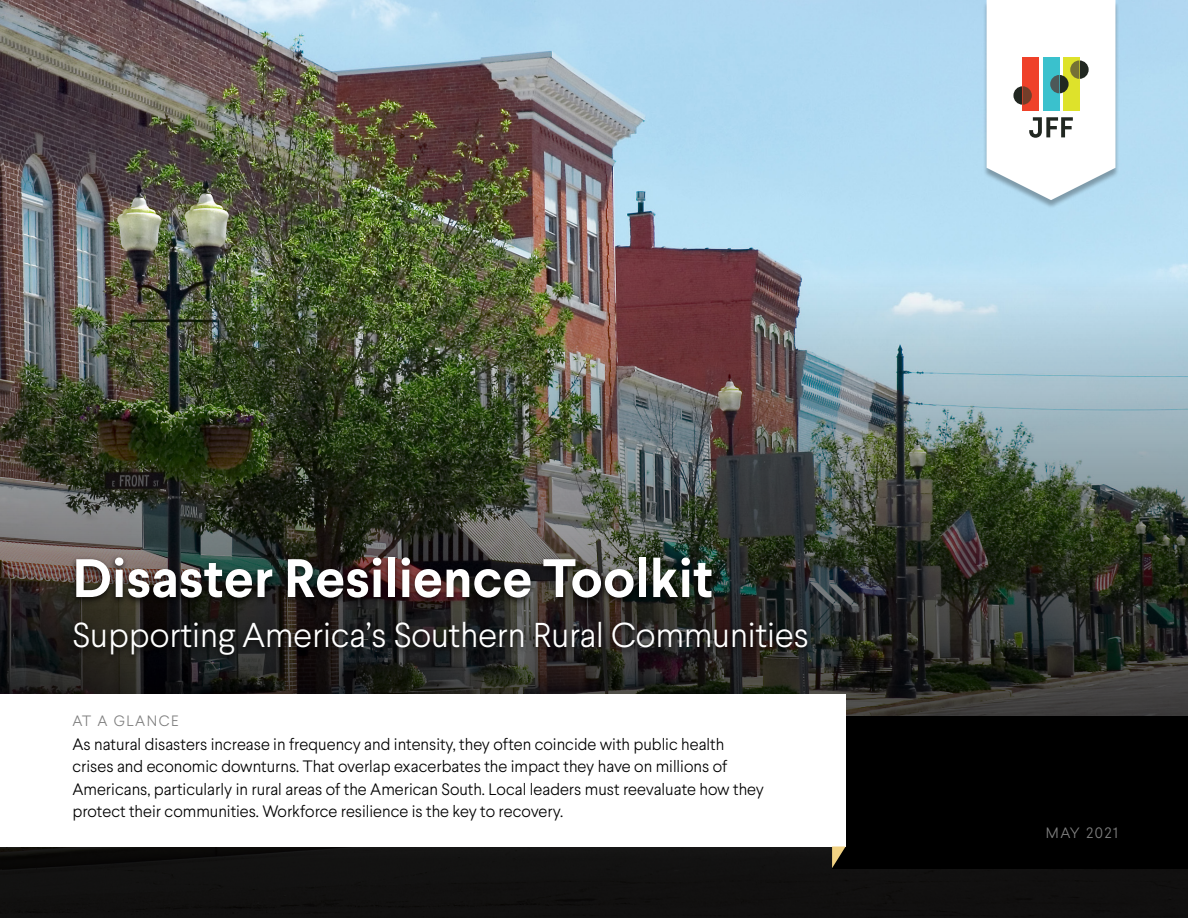
<style>
.page{position:relative;width:1188px;height:918px;background:#fff}
.page>*{position:absolute;margin:0;border:0;box-sizing:border-box;transform-origin:0 0}
.Main_Title{font:700 54px "Larsseit";color:#fff}
.Main_Title-2{font:300 34.5px "Larsseit";color:#fff}
.t1{font:300 16.5px/22.5px "Larsseit";color:#000}
.Sections_-_Titles{font:300 15px "Larsseit";letter-spacing:.1em;color:#808080}
</style>
<div class="page">
<img style="left:0;top:0;width:1188px;height:235px">
<img style="left:0;top:235px;width:1188px;height:683px">
<div style="left:68px;top:554px;width:746px;height:111px;background:#000;opacity:.8"></div>
<div style="left:832px;top:716px;width:356px;height:152px;background:#000"></div>
<div style="left:0;top:695px;width:846px;height:152px;background:#fff"></div>
<div style="left:983px;top:1px;width:136px;height:208px;background:#000;opacity:.3"></div>
<svg style="left:987px;top:0;width:128px;height:200px"></svg>
<svg style="left:832px;top:847px;width:14px;height:21px"></svg>
<p class="Main_Title" style="left:73px;top:542px;width:642px">Disaster Resilience Toolkit</p>
<p class="Main_Title-2" style="left:73px;top:613px;width:738px">Supporting America’s Southern Rural Communities</p>
<p class="Sections_-_Titles" style="left:73px;top:711px;width:108px">AT A GLANCE</p>
<p class="t1" style="left:73px;top:732px;width:693px">As natural disasters increase in frequency and intensity, they often coincide with public health crises and economic downturns. That overlap exacerbates the impact they have on millions of Americans, particularly in rural areas of the American South. Local leaders must reevaluate how they protect their communities. Workforce resilience is the key to recovery.</p>
<p class="Sections_-_Titles" style="left:1046px;top:823px;width:73px">MAY 2021</p>
</div>
